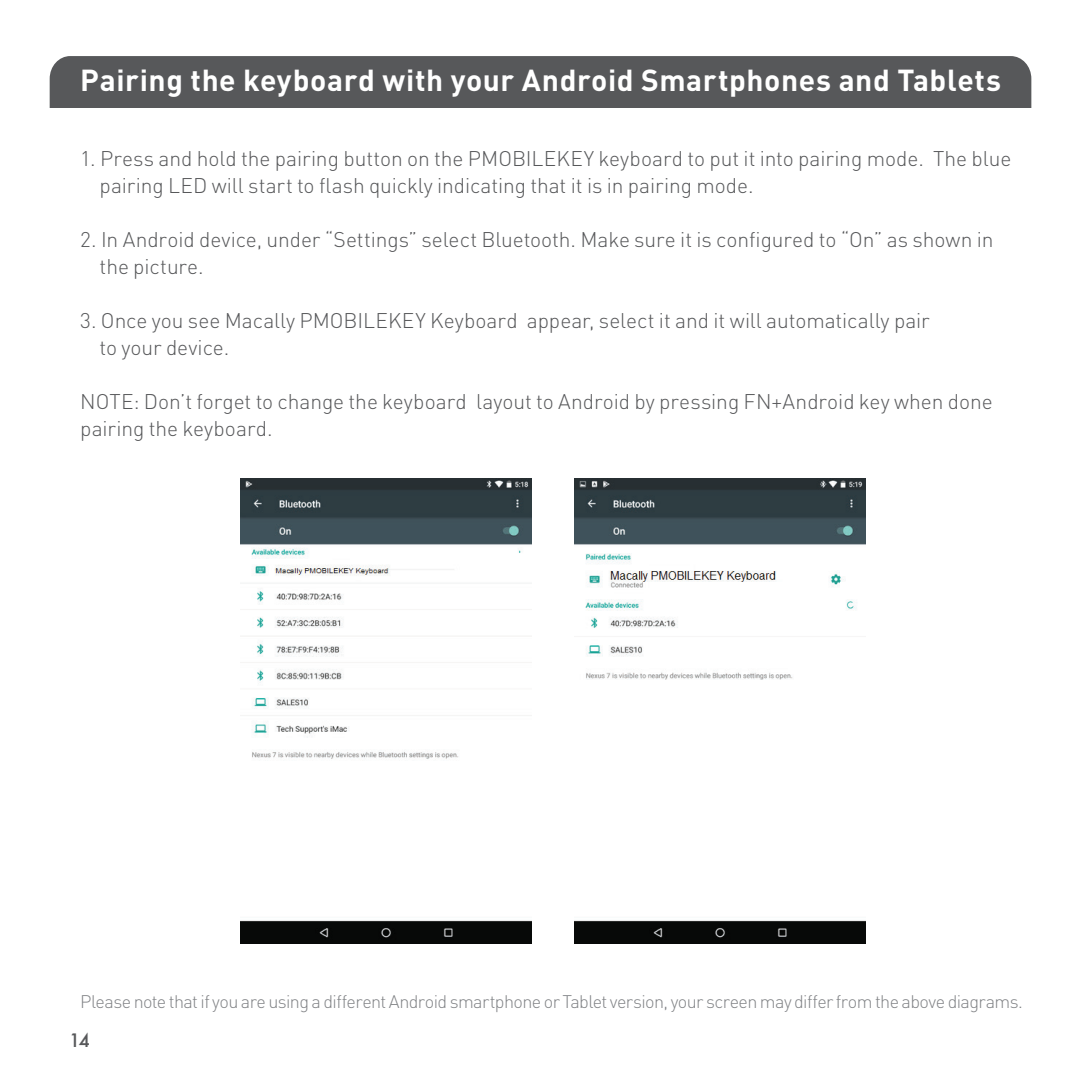
<style>
.page{position:relative;width:1080px;height:1080px;background:#fff}
.page>*{position:absolute;margin:0;border:0;box-sizing:border-box;transform-origin:0 0}
.t1{font:700 30px "DIN";letter-spacing:.02em;color:#fff}
.t2{font:300 21px/27px "DIN";color:#57585a}
.t3{font:300 18px "DIN";letter-spacing:-.03em;color:#808285}
.t4{font:500 18px "Futura";color:#57585a}
</style>
<div class="page">
<div style="left:50px;top:56px;width:981px;height:52px;background:#57585a"></div>
<img style="left:241px;top:478px;width:290px;height:465px">
<img style="left:575px;top:478px;width:291px;height:465px">
<h1 class="t1" style="left:80px;top:61px;width:922px">Pairing the keyboard with your Android Smartphones and Tablets</h1>
<p class="t2" style="left:100px;top:145px;width:913px;text-indent:-19px">1. Press and hold the pairing button on the PMOBILEKEY keyboard to put it into pairing mode. The blue pairing LED will start to flash quickly indicating that it is in pairing mode.</p>
<p class="t2" style="left:100px;top:226px;width:895px;text-indent:-19px">2. In Android device, under “Settings” select Bluetooth. Make sure it is configured to “On” as shown in the picture.</p>
<p class="t2" style="left:100px;top:307px;width:832px;text-indent:-19px">3. Once you see Macally PMOBILEKEY Keyboard appear, select it and it will automatically pair to your device.</p>
<p class="t2" style="left:80px;top:388px;width:914px">NOTE: Don’t forget to change the keyboard layout to Android by pressing FN+Android key when done pairing the keyboard.</p>
<p class="t3" style="left:80px;top:990px;width:944px">Please note that if you are using a different Android smartphone or Tablet version, your screen may differ from the above diagrams.</p>
<p class="t4" style="left:69px;top:1028px;width:22px">14</p>
</div>
